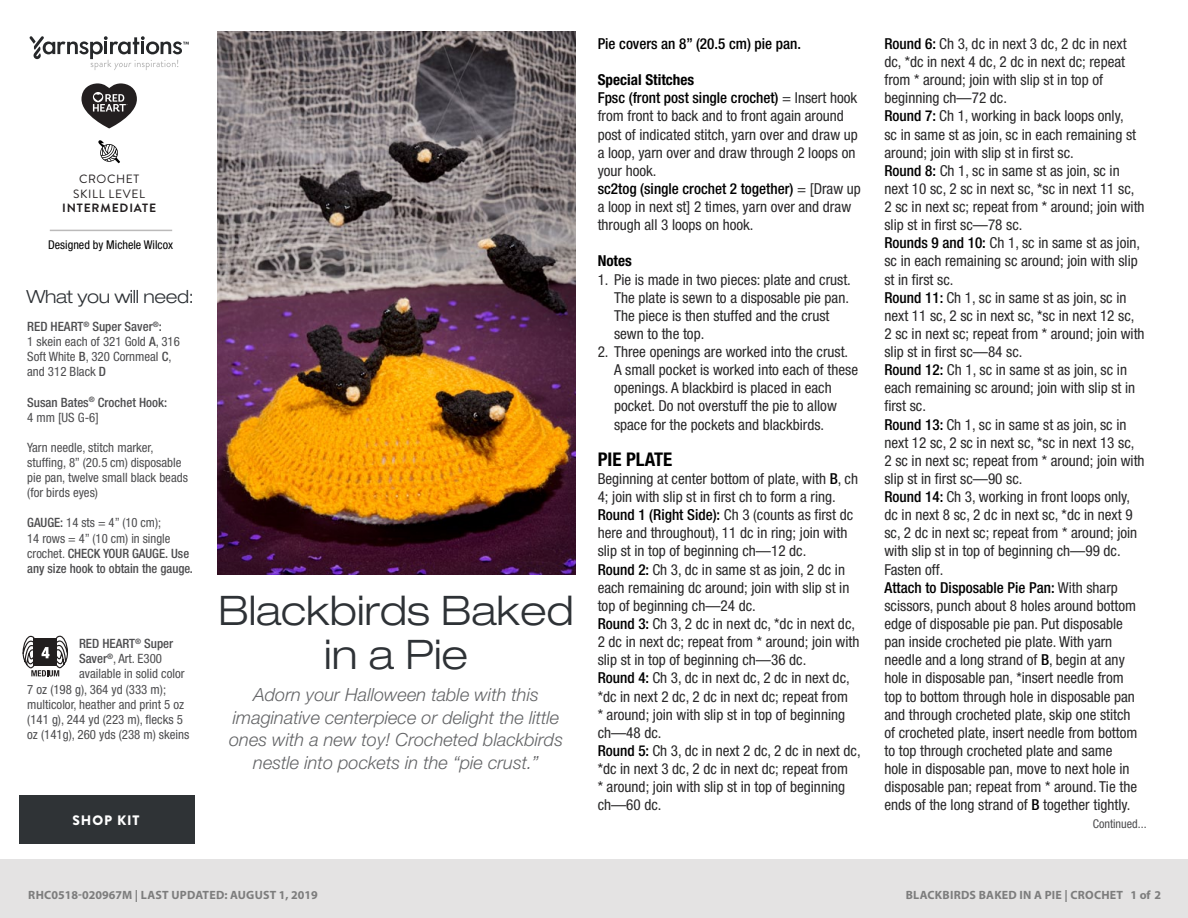
<style>
.page{position:relative;width:1188px;height:918px;background:#fff}
.page>*{position:absolute;margin:0;border:0;box-sizing:border-box;transform-origin:0 0}
.t1{font:300 expanded 40.8px/43.8px "Helvetica Neue LT Std";color:#2e3236;text-align:center}
.t2{font:700 condensed 18.9px "Helvetica Neue LT Std";color:#000}
.t3{font:italic 300 18.15px/22.6px "Helvetica Neue LT Std";color:#636466;text-align:center}
.t4{font:300 expanded 18.15px "Helvetica Neue LT Std";letter-spacing:-.02em;color:#2e3236}
.t5{font:condensed 15.15px/18.1px "Helvetica Neue LT Std";color:#292829}
.t6{font:500 condensed 15.15px "Helvetica Neue LT Std";color:#000}
.t7{font:700 condensed 15.15px "Helvetica Neue LT Std";color:#000}
.t8{font:900 13.65px "Brandon Grotesque";letter-spacing:.065em;color:#fff}
.t9{font:condensed 12.9px/15.1px "Helvetica Neue LT Std";color:#4d4d4f}
.t10{font:500 condensed 12.9px/15.1px "Helvetica Neue LT Std";color:#4d4d4f}
.t11{font:condensed 12.15px "Helvetica Neue LT Std";color:#000}
.t12{font:condensed 12.15px "Helvetica Neue LT Std";color:#4d4d4f}
.t13{font:700 12px "Myriad Pro";letter-spacing:.02em;color:#7d7d7d}
.Skill_Level{font:12px "Brandon Grotesque";letter-spacing:.05em;color:#231f20}
.Skill_Level-2{font:700 12px "Brandon Grotesque";letter-spacing:.07em;color:#231f20}
.s1{font-weight:500}
.s2{font-weight:400}
.s3{font-weight:700;color:#000}
.s4{font-weight:500;color:#000}
</style>
<div class="page">
<svg style="left:22px;top:635px;width:46px;height:42px"></svg>
<img style="left:218px;top:31px;width:357px;height:544px">
<div style="left:0;top:860px;width:1188px;height:58px;background:#e4e3e3"></div>
<svg style="left:98px;top:140px;width:22px;height:23px"></svg>
<svg style="left:30px;top:36px;width:159px;height:34px"></svg>
<svg style="left:81px;top:83px;width:56px;height:45px"></svg>
<hr style="left:50px;top:230px;width:122px;height:1px;background:#bbbaba">
<div style="left:19px;top:795px;width:175px;height:48px;background:#2f3336"></div>
<p class="Skill_Level" style="left:79px;top:171px;width:62px">CROCHET</p>
<p class="Skill_Level" style="left:73px;top:185px;width:73px">SKILL LEVEL</p>
<p class="Skill_Level-2" style="left:62px;top:200px;width:96px">INTERMEDIATE</p>
<p class="t11" style="left:48px;top:238px;width:126px">Designed by Michele Wilcox</p>
<p class="t4" style="left:26px;top:286px;width:169px">What you will need:</p>
<p class="t9" style="left:27px;top:319px;width:154px"><span class="s1">RED HEART</span><sup>®</sup> <span class="s1">Super Saver</span><sup>®</sup><span class="s1">:<br></span>1 skein each of 321 Gold <span class="s1">A</span>, 316<br>Soft White <span class="s1">B</span>, 320 Cornmeal <span class="s1">C</span>, and 312 Black <span class="s1">D</span></p>
<p class="t10" style="left:27px;top:394px;width:142px">Susan Bates<sup>®</sup> Crochet Hook:<br><span class="s2">4 mm [US G-6]</span></p>
<p class="t9" style="left:27px;top:440px;width:162px">Yarn needle, stitch marker, stuffing, 8” (20.5 cm) disposable pie pan, twelve small black beads (for birds eyes)</p>
<p class="t9" style="left:27px;top:515px;width:135px"><span class="s1">GAUGE:</span> 14 sts = 4” (10 cm);</p>
<p class="t10" style="left:27px;top:530px;width:167px"><span class="s2">14 rows = 4” (10 cm) in single crochet.</span> CHECK YOUR GAUGE. Use any size hook to obtain the gauge.</p>
<p class="t10" style="left:79px;top:636px;width:96px">RED HEART<sup>®</sup> Super</p>
<p class="t9" style="left:79px;top:651px;width:85px"><span class="s1">Saver</span><sup>®</sup>, Art. E300</p>
<p class="t9" style="left:79px;top:666px;width:107px">available in solid color</p>
<p class="t9" style="left:27px;top:681px;width:140px">7 oz (198 g), 364 yd (333 m);</p>
<p class="t9" style="left:27px;top:696px;width:159px">multicolor, heather and print 5 oz</p>
<p class="t9" style="left:27px;top:712px;width:157px">(141 g), 244 yd (223 m), flecks 5</p>
<p class="t9" style="left:27px;top:727px;width:164px">oz (141g), 260 yds (238 m) skeins</p>
<p class="t8" style="left:72px;top:810px;width:69px">SHOP KIT</p>
<p class="t1" style="left:218px;top:589px;width:357px">Blackbirds Baked in a Pie</p>
<p class="t3" style="left:229px;top:683px;width:335px">Adorn your Halloween table with this imaginative centerpiece or delight the little ones with a new toy! Crocheted blackbirds nestle into pockets in the “pie crust.”</p>
<p class="t13" style="left:28px;top:887px;width:291px">RHC0518-020967M | LAST UPDATED: AUGUST 1, 2019</p>
<p class="t6" style="left:598px;top:35px;width:205px">Pie covers an 8” (20.5 cm) pie pan.</p>
<p class="t5" style="left:598px;top:71px;width:265px"><span class="s3">Special Stitches<br></span><span class="s4">Fpsc (front post single crochet)</span> = Insert hook from front to back and to front again around post of indicated stitch, yarn over and draw up a loop, yarn over and draw through 2 loops on your hook.<br><span class="s4">sc2tog (single crochet 2 together)</span> = [Draw up a loop in next st] 2 times, yarn over and draw through all 3 loops on hook.</p>
<p class="t7" style="left:598px;top:252px;width:36px">Notes</p>
<p class="t5" style="left:614px;top:270px;width:238px;text-indent:-16px">1. Pie is made in two pieces: plate and crust.<br>The plate is sewn to a disposable pie pan.<br>The piece is then stuffed and the crust sewn to the top.</p>
<p class="t5" style="left:614px;top:343px;width:246px;text-indent:-16px">2. Three openings are worked into the crust.<br>A small pocket is worked into each of these openings. A blackbird is placed in each pocket. Do not overstuff the pie to allow space for the pockets and blackbirds.</p>
<p class="t2" style="left:598px;top:448px;width:76px">PIE PLATE</p>
<p class="t5" style="left:598px;top:469px;width:264px">Beginning at center bottom of plate, with <span class="s4">B</span>, ch 4; join with slip st in first ch to form a ring.<br><span class="s4">Round 1 (Right Side):</span> Ch 3 (counts as first dc here and throughout), 11 dc in ring; join with slip st in top of beginning ch—12 dc.<br><span class="s4">Round 2:</span> Ch 3, dc in same st as join, 2 dc in each remaining dc around; join with slip st in top of beginning ch—24 dc.<br><span class="s4">Round 3:</span> Ch 3, 2 dc in next dc, *dc in next dc, 2 dc in next dc; repeat from * around; join with slip st in top of beginning ch—36 dc.<br><span class="s4">Round 4:</span> Ch 3, dc in next dc, 2 dc in next dc, *dc in next 2 dc, 2 dc in next dc; repeat from<br>* around; join with slip st in top of beginning ch—48 dc.<br><span class="s4">Round 5:</span> Ch 3, dc in next 2 dc, 2 dc in next dc, *dc in next 3 dc, 2 dc in next dc; repeat from<br>* around; join with slip st in top of beginning ch—60 dc.</p>
<p class="t5" style="left:884px;top:34px;width:262px"><span class="s4">Round 6:</span> Ch 3, dc in next 3 dc, 2 dc in next dc, *dc in next 4 dc, 2 dc in next dc; repeat from * around; join with slip st in top of beginning ch—72 dc.<br><span class="s4">Round 7:</span> Ch 1, working in back loops only,<br>sc in same st as join, sc in each remaining st around; join with slip st in first sc.<br><span class="s4">Round 8:</span> Ch 1, sc in same st as join, sc in next 10 sc, 2 sc in next sc, *sc in next 11 sc, 2 sc in next sc; repeat from * around; join with slip st in first sc—78 sc.<br><span class="s4">Rounds 9 and 10:</span> Ch 1, sc in same st as join, sc in each remaining sc around; join with slip st in first sc.<br><span class="s4">Round 11:</span> Ch 1, sc in same st as join, sc in next 11 sc, 2 sc in next sc, *sc in next 12 sc, 2 sc in next sc; repeat from * around; join with slip st in first sc—84 sc.<br><span class="s4">Round 12:</span> Ch 1, sc in same st as join, sc in each remaining sc around; join with slip st in first sc.<br><span class="s4">Round 13:</span> Ch 1, sc in same st as join, sc in next 12 sc, 2 sc in next sc, *sc in next 13 sc, 2 sc in next sc; repeat from * around; join with slip st in first sc—90 sc.<br><span class="s4">Round 14:</span> Ch 3, working in front loops only, dc in next 8 sc, 2 dc in next sc, *dc in next 9 sc, 2 dc in next sc; repeat from * around; join with slip st in top of beginning ch—99 dc.<br>Fasten off.<br><span class="s4">Attach to Disposable Pie Pan:</span> With sharp scissors, punch about 8 holes around bottom edge of disposable pie pan. Put disposable pan inside crocheted pie plate. With yarn needle and a long strand of <span class="s4">B</span>, begin at any hole in disposable pan, *insert needle from top to bottom through hole in disposable pan and through crocheted plate, skip one stitch of crocheted plate, insert needle from bottom to top through crocheted plate and same<br>hole in disposable pan, move to next hole in disposable pan; repeat from * around. Tie the ends of the long strand of <span class="s4">B</span> together tightly.</p>
<p class="t12" style="left:1093px;top:817px;width:55px">Continued...</p>
<p class="t13" style="left:906px;top:887px;width:257px">BLACKBIRDS BAKED IN A PIE | CROCHET 1 of 2</p>
</div>
